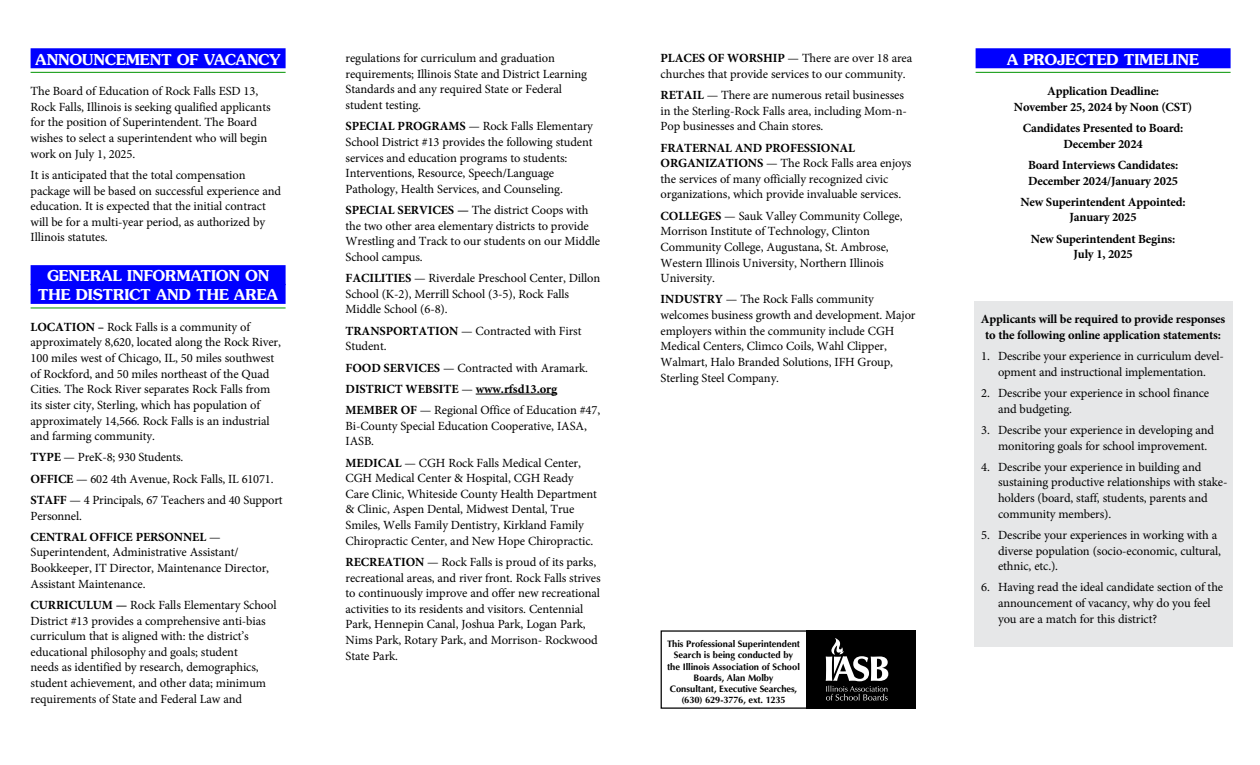
<style>
.page{position:relative;width:1260px;height:765px;background:#fff}
.page>*{position:absolute;margin:0;border:0;box-sizing:border-box;transform-origin:0 0}
.subhead_new{font:600 15px "Souvenir Std";color:#fff}
.subhead_new_first_line{font:600 15px "Souvenir Std";letter-spacing:-.005em;color:#fff}
.Body_Text{font:12.5px/15.6px "Minion Pro";letter-spacing:-.01em;color:#000}
.timeline{font:700 12.5px/15.6px "Minion Pro";letter-spacing:-.015em;color:#000;text-align:center}
.Body_Text-2{font:700 12.5px "Minion Pro";letter-spacing:-.01em;color:#000}
.t1{font:700 9.38px/11.2px "Optima LT Pro";letter-spacing:-.005em;color:#000;text-align:center}
.s1{font-weight:700}
.s2{font-style:italic}
.s3{font-weight:700;font-style:italic}
.s4{font-weight:400}
</style>
<div class="page">
<div style="left:974px;top:302px;width:258px;height:345px;background:#e6e7e8"></div>
<div style="left:31px;top:48px;width:255px;height:20px;background:#00f"></div>
<hr style="left:31px;top:72px;width:255px;height:1px;background:#009400">
<div style="left:31px;top:265px;width:255px;height:20px;background:#00f"></div>
<div style="left:31px;top:284px;width:255px;height:20px;background:#00f"></div>
<hr style="left:31px;top:308px;width:255px;height:1px;background:#009400">
<hr style="left:476px;top:394px;width:81px;height:1px;background:#000">
<div style="left:976px;top:48px;width:255px;height:20px;background:#00f"></div>
<hr style="left:976px;top:72px;width:255px;height:1px;background:#009400">
<div style="left:661px;top:630px;width:255px;height:79px;border:1px solid #000"></div>
<div style="left:806px;top:631px;width:110px;height:78px;background:#000"></div>
<svg style="left:826px;top:638px;width:62px;height:63px"></svg>
<p class="subhead_new" style="left:36px;top:50px;width:247px">ANNOUNCEMENT OF VACANCY</p>
<p class="Body_Text" style="left:31px;top:83px;width:242px">The Board of Education of Rock Falls ESD 13, Rock Falls, Illinois is seeking qualified applicants for the position of Superintendent. The Board wishes to select a superintendent who will begin work on July 1, 2025.</p>
<p class="Body_Text" style="left:31px;top:167px;width:252px">It is anticipated that the total compensation package will be based on successful experience and education. It is expected that the initial contract will be for a multi-year period, as authorized by Illinois statutes.</p>
<p class="subhead_new_first_line" style="left:47px;top:267px;width:224px">GENERAL INFORMATION ON</p>
<p class="subhead_new" style="left:38px;top:285px;width:241px">THE DISTRICT AND THE AREA</p>
<p class="Body_Text" style="left:31px;top:319px;width:252px"><span class="s1">LOCATION –</span> Rock Falls is a community of approximately 8,620, located along the Rock River, 100 miles west of Chicago, IL, 50 miles southwest of Rockford, and 50 miles northeast of the Quad Cities. The Rock River separates Rock Falls from its sister city, Sterling, which has population of approximately 14,566. Rock Falls is an industrial and farming community.</p>
<p class="Body_Text" style="left:31px;top:450px;width:154px"><span class="s1">TYPE</span> — PreK-8; 930 Students.</p>
<p class="Body_Text" style="left:31px;top:471px;width:244px"><span class="s1">OFFICE</span> — 602 4th Avenue, Rock Falls, IL 61071.</p>
<p class="Body_Text" style="left:31px;top:492px;width:254px"><span class="s1">STAFF</span> — 4 Principals, 67 Teachers and 40 Support<br>Personnel.</p>
<p class="Body_Text" style="left:31px;top:529px;width:240px"><span class="s1">CENTRAL OFFICE PERSONNEL</span> — Superintendent, Administrative Assistant/ Bookkeeper, IT Director, Maintenance Director, Assistant Maintenance.</p>
<p class="Body_Text" style="left:31px;top:597px;width:247px"><span class="s1">CURRICULUM —</span> Rock Falls Elementary School District #13 provides a comprehensive anti-bias curriculum that is aligned with: the district’s educational philosophy and goals; student<br>needs as identified by research, demographics, student achievement, and other data; minimum requirements of State and Federal Law and</p>
<p class="Body_Text" style="left:346px;top:50px;width:243px">regulations for curriculum and graduation requirements; Illinois State and District Learning Standards and any required State or Federal student testing.</p>
<p class="Body_Text" style="left:346px;top:119px;width:249px"><span class="s1">SPECIAL PROGRAMS</span> <span class="s2">—</span> Rock Falls Elementary School District #13 provides the following student services and education programs to students:<br>Interventions, Resource, Speech/Language Pathology, Health Services, and Counseling.</p>
<p class="Body_Text" style="left:346px;top:202px;width:256px"><span class="s1">SPECIAL SERVICES</span> <span class="s3">—</span> The district Coops with the two other area elementary districts to provide Wrestling and Track to our students on our Middle School campus.</p>
<p class="Body_Text" style="left:346px;top:270px;width:256px"><span class="s1">FACILITIES</span> — Riverdale Preschool Center, Dillon<br>School (K-2), Merrill School (3-5), Rock Falls<br>Middle School (6-8).</p>
<p class="Body_Text" style="left:346px;top:323px;width:237px"><span class="s1">TRANSPORTATION</span> — Contracted with First<br>Student.</p>
<p class="Body_Text" style="left:346px;top:360px;width:244px"><span class="s1">FOOD SERVICES</span> — Contracted with Aramark.</p>
<p class="Body_Text-2" style="left:346px;top:380px;width:213px">DISTRICT WEBSITE <span class="s4">—</span> www.rfsd13.org</p>
<p class="Body_Text" style="left:346px;top:402px;width:256px"><span class="s1">MEMBER OF</span> — Regional Office of Education #47,<br>Bi-County Special Education Cooperative, IASA,<br>IASB.</p>
<p class="Body_Text" style="left:346px;top:455px;width:253px"><span class="s1">MEDICAL</span> — CGH Rock Falls Medical Center, CGH Medical Center &amp; Hospital, CGH Ready Care Clinic, Whiteside County Health Department &amp; Clinic, Aspen Dental, Midwest Dental, True Smiles, Wells Family Dentistry, Kirkland Family Chiropractic Center, and New Hope Chiropractic.</p>
<p class="Body_Text" style="left:346px;top:554px;width:256px"><span class="s1">RECREATION</span> — Rock Falls is proud of its parks, recreational areas, and river front. Rock Falls strives to continuously improve and offer new recreational activities to its residents and visitors. Centennial Park, Hennepin Canal, Joshua Park, Logan Park, Nims Park, Rotary Park, and Morrison- Rockwood State Park.</p>
<p class="Body_Text" style="left:661px;top:50px;width:253px"><span class="s1">PLACES OF WORSHIP</span> — There are over 18 area churches that provide services to our community.</p>
<p class="Body_Text" style="left:661px;top:87px;width:248px"><span class="s1">RETAIL</span> — There are numerous retail businesses in the Sterling-Rock Falls area, including Mom-n-<br>Pop businesses and Chain stores.</p>
<p class="Body_Text" style="left:661px;top:140px;width:252px"><span class="s1">FRATERNAL AND PROFESSIONAL ORGANIZATIONS</span> — The Rock Falls area enjoys the services of many officially recognized civic organizations, which provide invaluable services.</p>
<p class="Body_Text" style="left:661px;top:208px;width:244px"><span class="s1">COLLEGES</span> — Sauk Valley Community College, Morrison Institute of Technology, Clinton Community College, Augustana, St. Ambrose, Western Illinois University, Northern Illinois University.</p>
<p class="Body_Text" style="left:661px;top:292px;width:256px"><span class="s1">INDUSTRY</span> — The Rock Falls community welcomes business growth and development. Major employers within the community include CGH Medical Centers, Climco Coils, Wahl Clipper, Walmart, Halo Branded Solutions, IFH Group, Sterling Steel Company.</p>
<p class="t1" style="left:667px;top:638px;width:135px">This Professional Superintendent<br>Search is being conducted by the Illinois Association of School<br>Boards, Alan Molby<br>Consultant, Executive Searches, (630) 629-3776, ext. 1235</p>
<p class="subhead_new" style="left:1007px;top:50px;width:193px">A PROJECTED TIMELINE</p>
<p class="timeline" style="left:1014px;top:83px;width:180px">Application Deadline:<br>November 25, 2024 by Noon (CST)</p>
<p class="timeline" style="left:1023px;top:120px;width:162px">Candidates Presented to Board:<br>December 2024</p>
<p class="timeline" style="left:1028px;top:157px;width:152px;text-align:left">Board Interviews Candidates:<br>December 2024/January 2025</p>
<p class="timeline" style="left:1020px;top:194px;width:167px">New Superintendent Appointed:<br>January 2025</p>
<p class="timeline" style="left:1031px;top:231px;width:146px">New Superintendent Begins:<br>July 1, 2025</p>
<p class="timeline" style="left:981px;top:311px;width:246px">Applicants will be required to provide responses to the following online application statements:</p>
<p class="Body_Text" style="left:981px;top:348px;width:244px;text-align:center">1. Describe your experience in curriculum devel&shy;opment and instructional implementation.</p>
<p class="Body_Text" style="left:998px;top:385px;width:213px;text-indent:-17px">2. Describe your experience in school finance and budgeting.</p>
<p class="Body_Text" style="left:998px;top:422px;width:217px;text-indent:-17px">3. Describe your experience in developing and monitoring goals for school improvement.</p>
<p class="Body_Text" style="left:998px;top:459px;width:231px;text-indent:-17px">4. Describe your experience in building and sustaining productive relationships with stake&shy;holders (board, staff, students, parents and community members).</p>
<p class="Body_Text" style="left:998px;top:527px;width:224px;text-indent:-17px">5. Describe your experiences in working with a diverse population (socio-economic, cultural, ethnic, etc.).</p>
<p class="Body_Text" style="left:998px;top:580px;width:227px;text-indent:-17px">6. Having read the ideal candidate section of the announcement of vacancy, why do you feel you are a match for this district?</p>
</div>
